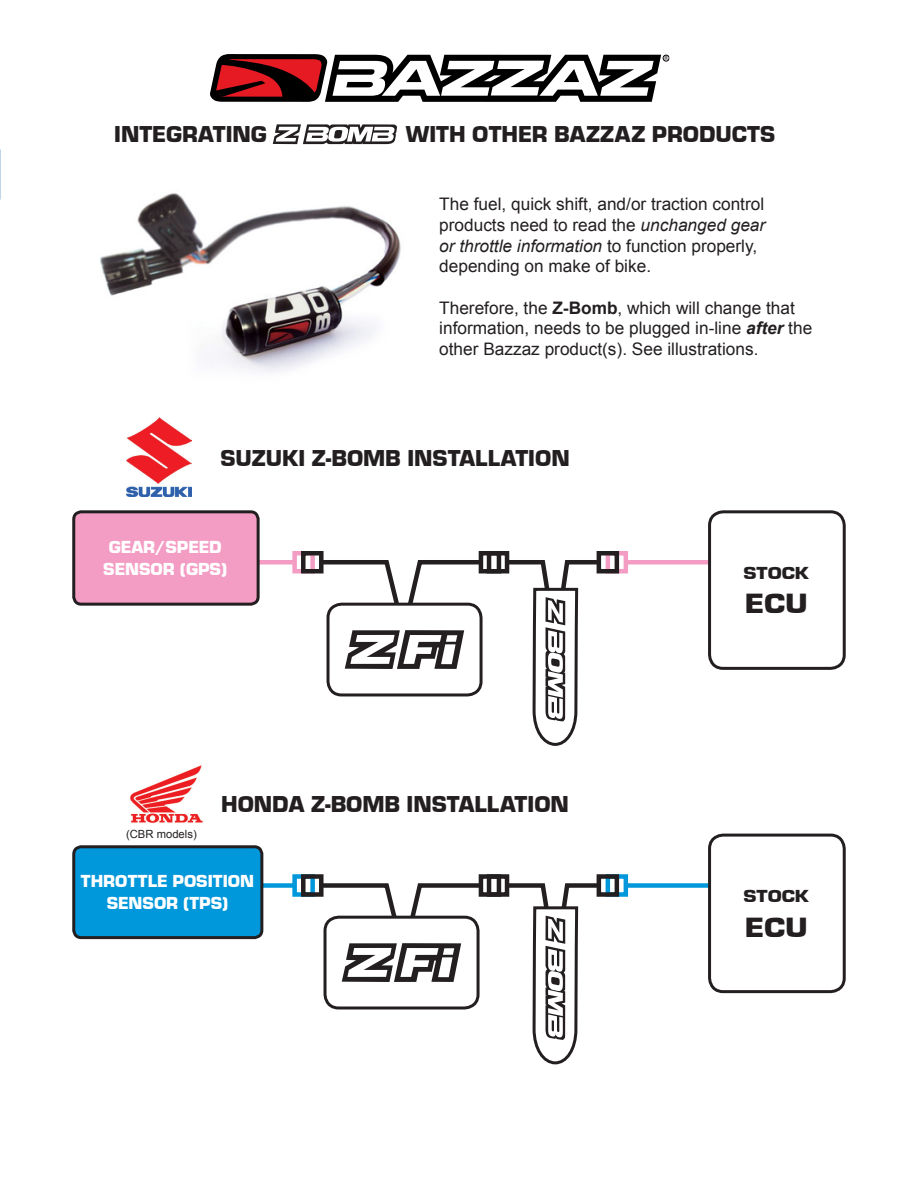
<style>
.page{position:relative;width:918px;height:1188px;background:#fff}
.page>*{position:absolute;margin:0;border:0;box-sizing:border-box;transform-origin:0 0}
.t1{font:28.8px "Eurostile Black DTC";color:#231f20;scale:1.14 1}
.t2{font:23.7px "Eurostile Black DTC";color:#231f20}
.t3{font:18px/21.6px "Eurostile Black DTC";color:#fff;text-align:center}
.t4{font:18px "Eurostile Black DTC";color:#231f20;scale:1.14 1}
.t5{font:17.25px/20.7px "Arial";color:#231f20}
.t6{font:11.25px "Arial";color:#231f20}
.t7{font:6.3px "Myriad";color:#070000}
.s1{font-style:italic}
.s2{font-weight:700}
.s3{font-weight:700;font-style:italic}
</style>
<div class="page">
<hr style="left:201px;top:560px;width:94px;height:4px;background:#f49dc4">
<div style="left:292px;top:551px;width:23px;height:22px;border:4px solid #f49dc4"></div>
<div style="left:201px;top:883px;width:94px;height:5px;background:#0097db"></div>
<div style="left:292px;top:874px;width:23px;height:23px;border:4px solid #0097db"></div>
<hr style="left:626px;top:560px;width:99px;height:4px;background:#f49dc4">
<div style="left:606px;top:551px;width:22px;height:22px;border:4px solid #f49dc4"></div>
<div style="left:626px;top:883px;width:99px;height:5px;background:#0097db"></div>
<div style="left:606px;top:874px;width:22px;height:23px;border:4px solid #0097db"></div>
<div style="left:301px;top:551px;width:23px;height:22px;border:4px solid #231f20"></div>
<div style="left:301px;top:874px;width:23px;height:23px;border:4px solid #231f20"></div>
<div style="left:479px;top:551px;width:22px;height:22px;border:4px solid #231f20"></div>
<div style="left:479px;top:874px;width:22px;height:23px;border:4px solid #231f20"></div>
<div style="left:487px;top:551px;width:22px;height:22px;border:4px solid #231f20"></div>
<div style="left:487px;top:874px;width:22px;height:23px;border:4px solid #231f20"></div>
<div style="left:597px;top:551px;width:22px;height:22px;border:4px solid #231f20"></div>
<div style="left:597px;top:874px;width:22px;height:23px;border:4px solid #231f20"></div>
<svg style="left:210px;top:54px;width:459px;height:48px"></svg>
<div style="left:710px;top:512px;width:134px;height:156px;background:#fff;border-radius:14px"></div>
<div style="left:708px;top:510px;width:138px;height:160px;border:3px solid #231f20;border-radius:14px"></div>
<div style="left:327px;top:603px;width:156px;height:93px;border:3px solid #231f20;border-radius:14px"></div>
<div style="left:710px;top:835px;width:134px;height:157px;background:#fff;border-radius:14px"></div>
<div style="left:708px;top:834px;width:138px;height:159px;border:3px solid #231f20;border-radius:14px"></div>
<div style="left:74px;top:847px;width:188px;height:91px;background:#0097db;border-radius:8px"></div>
<div style="left:72px;top:845px;width:191px;height:94px;border:3px solid #231f20;border-radius:8px"></div>
<div style="left:74px;top:512px;width:184px;height:92px;background:#f49dc4;border-radius:8px"></div>
<div style="left:72px;top:510px;width:188px;height:96px;border:3px solid #231f20;border-radius:8px"></div>
<svg style="left:273px;top:124px;width:124px;height:20px"></svg>
<svg style="left:317px;top:558px;width:168px;height:111px"></svg>
<svg style="left:503px;top:558px;width:100px;height:188px"></svg>
<svg style="left:503px;top:881px;width:100px;height:184px"></svg>
<img style="left:130px;top:765px;width:73px;height:58px">
<img style="left:126px;top:418px;width:65px;height:78px">
<img style="left:100px;top:193px;width:301px;height:179px">
<div style="left:324px;top:916px;width:156px;height:93px;border:3px solid #231f20;border-radius:14px"></div>
<svg style="left:317px;top:881px;width:168px;height:101px"></svg>
<p class="t7" style="left:664px;top:55px;width:5px">R</p>
<p class="t2" style="left:114px;top:121px;width:154px">INTEGRATING</p>
<p class="t2" style="left:406px;top:121px;width:371px">WITH OTHER BAZZAZ PRODUCTS</p>
<p class="t5" style="left:439px;top:194px;width:328px">The fuel, quick shift, and/or traction control products need to read the <span class="s1">unchanged gear or throttle information</span> to function properly, depending on make of bike.</p>
<p class="t5" style="left:439px;top:298px;width:375px">Therefore, the <span class="s2">Z-Bomb</span>, which will change that information, needs to be plugged in-line <span class="s3">after</span> the other Bazzaz product(s). See illustrations.</p>
<p class="t2" style="left:220px;top:445px;width:351px">SUZUKI Z-BOMB INSTALLATION</p>
<p class="t3" style="left:109px;top:537px;width:114px">GEAR/SPEED</p>
<p class="t3" style="left:103px;top:558px;width:125px">SENSOR (GPS)</p>
<p class="t6" style="left:126px;top:827px;width:72px">(CBR models)</p>
<p class="t2" style="left:221px;top:791px;width:349px">HONDA Z-BOMB INSTALLATION</p>
<p class="t3" style="left:81px;top:871px;width:175px">THROTTLE POSITION<br>SENSOR (TPS)</p>
<p class="t4" style="left:743px;top:563px;width:59px">STOCK</p>
<p class="t1" style="left:745px;top:588px;width:57px">ECU</p>
<p class="t4" style="left:743px;top:886px;width:59px">STOCK</p>
<p class="t1" style="left:745px;top:911px;width:57px">ECU</p>
</div>
